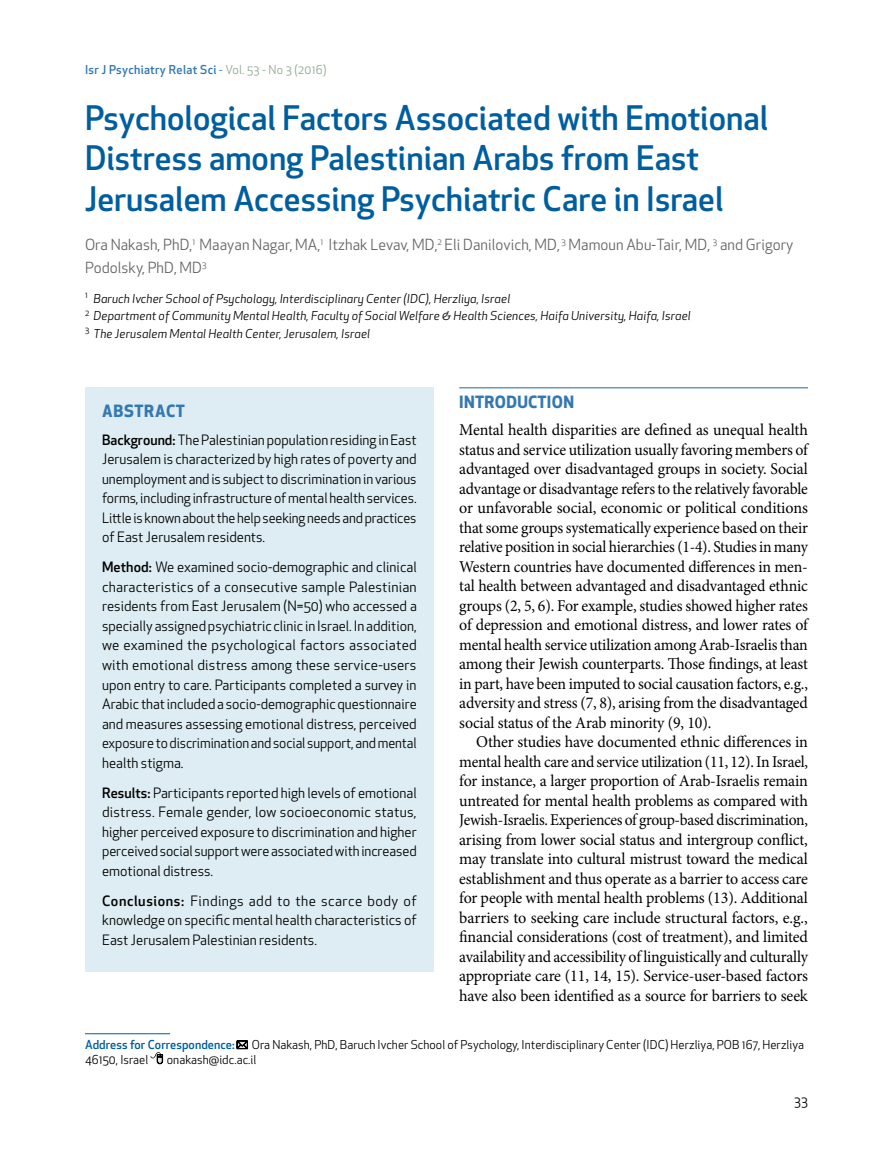
<style>
.page{position:relative;width:893px;height:1149px;background:#fff}
.page>*{position:absolute;margin:0;border:0;box-sizing:border-box;transform-origin:0 0}
.t1{font:500 33px/40.5px "Apex New";color:#005e9e}
.t2{font:16.5px/19.5px "Minion Pro";letter-spacing:-.01em;color:#000;text-align:justify}
.t3{font:700 16.5px "Apex New";letter-spacing:.02em;color:#3378b0}
.t4{font:700 16.5px "Apex New";letter-spacing:.05em;color:#3378b0}
.t5{font:15px/22.5px "Apex New";letter-spacing:.005em;color:#636466}
.t6{font:13.95px/19.5px "Apex New";color:#000;text-align:justify}
.t7{font:13.5px "Apex New";color:#000}
.t8{font:italic 12px/17.2px "Apex New";letter-spacing:.01em;color:#000}
.t9{font:12px "Apex New";letter-spacing:.005em;color:#000}
.t10{font:500 12px "Apex New";letter-spacing:.025em;color:#3378b0}
.t11{font:500 12px "Apex New";letter-spacing:.005em;color:#005e9e}
.s1{font-weight:400}
.s2{font-weight:400;color:#8da790}
.s3{font-weight:500}
</style>
<div class="page">
<div style="left:85px;top:387px;width:349px;height:584px;background:#ddedf3"></div>
<hr style="left:85px;top:1033px;width:85px;height:1px;background:#005e9e">
<svg style="left:237px;top:1040px;width:11px;height:8px"></svg>
<svg style="left:151px;top:1052px;width:12px;height:11px"></svg>
<hr style="left:459px;top:387px;width:349px;height:1px;background:#3378b0">
<p class="t10" style="left:85px;top:62px;width:243px">Isr J Psychiatry Relat Sci <span class="s1">-</span> <span class="s2">Vol. 53 - No 3 (2016)</span></p>
<h1 class="t1" style="left:85px;top:97px;width:685px">Psychological Factors Associated with Emotional<br>Distress among Palestinian Arabs from East<br>Jerusalem Accessing Psychiatric Care in Israel</h1>
<p class="t5" style="left:85px;top:234px;width:710px">Ora Nakash, PhD,<sup>1</sup> Maayan Nagar, MA,<sup>1</sup> Itzhak Levav, MD,<sup>2</sup> Eli Danilovich, MD, <sup>3</sup> Mamoun Abu-Tair, MD, <sup>3</sup> and Grigory<br>Podolsky, PhD, MD<sup>3</sup></p>
<p class="t8" style="left:85px;top:290px;width:607px"><sup>1</sup> Baruch Ivcher School of Psychology, Interdisciplinary Center (IDC), Herzliya, Israel<br><sup>2</sup> Department of Community Mental Health, Faculty of Social Welfare &amp; Health Sciences, Haifa University, Haifa, Israel<br><sup>3</sup> The Jerusalem Mental Health Center, Jerusalem, Israel</p>
<p class="t4" style="left:102px;top:398px;width:84px">ABSTRACT</p>
<p class="t6" style="left:102px;top:430px;width:316px"><span class="s3">Background:</span> The Palestinian population residing in East Jerusalem is characterized by high rates of poverty and unemployment and is subject to discrimination in various forms, including infrastructure of mental health services.<br>Little is known about the help seeking needs and practices of East Jerusalem residents.</p>
<p class="t6" style="left:102px;top:557px;width:316px"><span class="s3">Method:</span> We examined socio-demographic and clinical characteristics of a consecutive sample Palestinian residents from East Jerusalem (N=50) who accessed a specially assigned psychiatric clinic in Israel. In addition, we examined the psychological factors associated with emotional distress among these service-users upon entry to care. Participants completed a survey in Arabic that included a socio-demographic questionnaire and measures assessing emotional distress, perceived exposure to discrimination and social support, and mental health stigma.</p>
<p class="t6" style="left:102px;top:782px;width:316px"><span class="s3">Results:</span> Participants reported high levels of emotional distress. Female gender, low socioeconomic status, higher perceived exposure to discrimination and higher perceived social support were associated with increased emotional distress.</p>
<p class="t6" style="left:102px;top:890px;width:316px"><span class="s3">Conclusions:</span> Findings add to the scarce body of knowledge on specific mental health characteristics of East Jerusalem Palestinian residents.</p>
<p class="t3" style="left:459px;top:389px;width:116px">INTRODUCTION</p>
<p class="t2" style="left:459px;top:420px;width:350px">Mental health disparities are defined as unequal health status and service utilization usually favoring members of advantaged over disadvantaged groups in society. Social advantage or disadvantage refers to the relatively favorable or unfavorable social, economic or political conditions that some groups systematically experience based on their relative position in social hierarchies (1-4). Studies in many Western countries have documented differences in men&shy;tal health between advantaged and disadvantaged ethnic groups (2, 5, 6). For example, studies showed higher rates of depression and emotional distress, and lower rates of mental health service utilization among Arab-Israelis than among their Jewish counterparts. Those findings, at least in part, have been imputed to social causation factors, e.g., adversity and stress (7, 8), arising from the disadvantaged social status of the Arab minority (9, 10).</p>
<p class="t2" style="left:459px;top:732px;width:350px;text-indent:17px">Other studies have documented ethnic differences in mental health care and service utilization (11, 12). In Israel, for instance, a larger proportion of Arab-Israelis remain untreated for mental health problems as compared with Jewish-Israelis. Experiences of group-based discrimination, arising from lower social status and intergroup conflict, may translate into cultural mistrust toward the medical establishment and thus operate as a barrier to access care for people with mental health problems (13). Additional barriers to seeking care include structural factors, e.g., financial considerations (cost of treatment), and limited availability and accessibility of linguistically and culturally appropriate care (11, 14, 15). Service-user-based factors have also been identified as a source for barriers to seek</p>
<p class="t11" style="left:85px;top:1036px;width:151px">Address for Correspondence:</p>
<p class="t9" style="left:252px;top:1036px;width:554px">Ora Nakash, PhD, Baruch Ivcher School of Psychology, Interdisciplinary Center (IDC) Herzliya, POB 167, Herzliya</p>
<p class="t9" style="left:85px;top:1051px;width:65px">46150, Israel</p>
<p class="t9" style="left:167px;top:1051px;width:91px">onakash@idc.ac.il</p>
<p class="t7" style="left:794px;top:1092px;width:15px">33</p>
</div>
